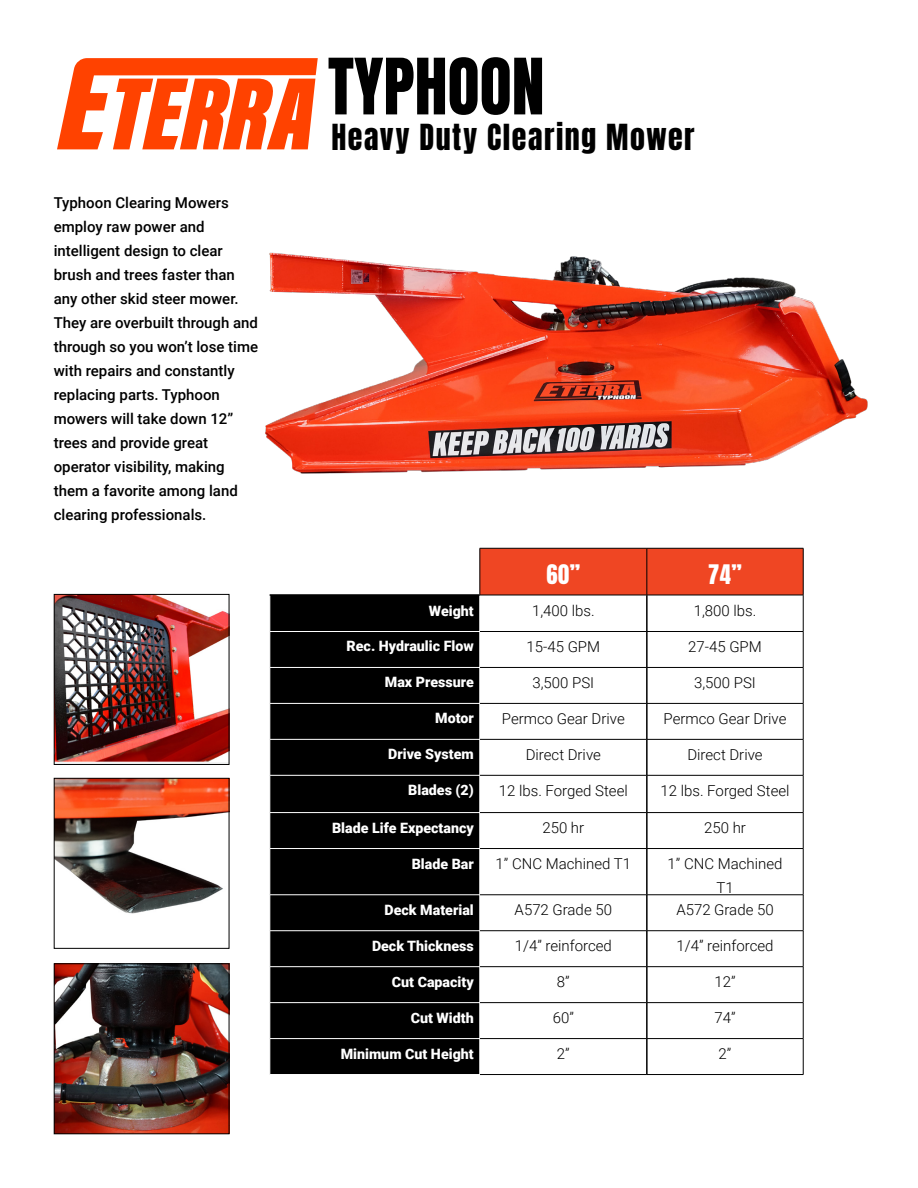
<style>
.page{position:relative;width:918px;height:1188px;background:#fff}
.page>*{position:absolute;margin:0;border:0;box-sizing:border-box;transform-origin:0 0}
.t1{font:66px "Anton";color:#000}
.t2{font:30px "Anton";letter-spacing:.05em;color:#000}
.t3{font:22.5px "Anton";color:#fff}
.t4{font:500 15px/24px "Roboto";color:#000}
.t5{font:300 15px/24px "Roboto";color:#000;text-align:center}
.t6{font:900 14.25px "Roboto";color:#fff}
</style>
<div class="page">
<svg style="left:57px;top:58px;width:261px;height:91px"></svg>
<img style="left:265px;top:252px;width:603px;height:297px">
<div style="left:481px;top:549px;width:322px;height:46px;background:#ef4623"></div>
<div style="left:271px;top:596px;width:209px;height:478px;background:#000"></div>
<svg style="left:481px;top:632px;width:322px;height:406px"></svg>
<hr style="left:270px;top:594px;width:210px;height:2px;background:#000">
<hr style="left:646px;top:595px;width:2px;height:36px;background:#000">
<hr style="left:646px;top:632px;width:2px;height:35px;background:#000">
<hr style="left:646px;top:668px;width:2px;height:35px;background:#000">
<hr style="left:646px;top:704px;width:2px;height:35px;background:#000">
<hr style="left:646px;top:740px;width:2px;height:35px;background:#000">
<hr style="left:646px;top:776px;width:2px;height:36px;background:#000">
<hr style="left:646px;top:813px;width:2px;height:35px;background:#000">
<hr style="left:646px;top:849px;width:2px;height:46px;background:#000">
<hr style="left:646px;top:895px;width:2px;height:36px;background:#000">
<hr style="left:646px;top:931px;width:2px;height:35px;background:#000">
<hr style="left:646px;top:967px;width:2px;height:35px;background:#000">
<hr style="left:646px;top:1003px;width:2px;height:35px;background:#000">
<hr style="left:646px;top:1039px;width:2px;height:35px;background:#000">
<hr style="left:270px;top:631px;width:210px;height:1px;background:#fff">
<hr style="left:270px;top:667px;width:210px;height:1px;background:#fff">
<hr style="left:270px;top:703px;width:210px;height:1px;background:#fff">
<hr style="left:270px;top:739px;width:210px;height:1px;background:#fff">
<hr style="left:270px;top:775px;width:210px;height:1px;background:#fff">
<hr style="left:270px;top:812px;width:210px;height:1px;background:#fff">
<hr style="left:270px;top:848px;width:210px;height:1px;background:#fff">
<hr style="left:270px;top:895px;width:210px;height:1px;background:#fff">
<hr style="left:270px;top:930px;width:210px;height:1px;background:#fff">
<hr style="left:270px;top:966px;width:210px;height:1px;background:#fff">
<hr style="left:270px;top:1002px;width:210px;height:1px;background:#fff">
<hr style="left:270px;top:1038px;width:210px;height:1px;background:#fff">
<hr style="left:803px;top:595px;width:1px;height:36px;background:#000">
<hr style="left:480px;top:631px;width:167px;height:1px;background:#000">
<hr style="left:647px;top:631px;width:156px;height:1px;background:#000">
<hr style="left:803px;top:632px;width:1px;height:35px;background:#000">
<hr style="left:480px;top:667px;width:167px;height:1px;background:#000">
<hr style="left:647px;top:667px;width:156px;height:1px;background:#000">
<hr style="left:803px;top:668px;width:1px;height:35px;background:#000">
<hr style="left:480px;top:703px;width:167px;height:1px;background:#000">
<hr style="left:647px;top:703px;width:156px;height:1px;background:#000">
<hr style="left:803px;top:704px;width:1px;height:35px;background:#000">
<hr style="left:480px;top:739px;width:167px;height:1px;background:#000">
<hr style="left:647px;top:739px;width:156px;height:1px;background:#000">
<hr style="left:803px;top:740px;width:1px;height:35px;background:#000">
<hr style="left:480px;top:775px;width:167px;height:1px;background:#000">
<hr style="left:647px;top:775px;width:156px;height:1px;background:#000">
<hr style="left:803px;top:776px;width:1px;height:36px;background:#000">
<hr style="left:480px;top:812px;width:167px;height:1px;background:#000">
<hr style="left:647px;top:812px;width:156px;height:1px;background:#000">
<hr style="left:803px;top:813px;width:1px;height:35px;background:#000">
<hr style="left:480px;top:848px;width:167px;height:1px;background:#000">
<hr style="left:647px;top:848px;width:156px;height:1px;background:#000">
<hr style="left:803px;top:849px;width:1px;height:46px;background:#000">
<hr style="left:480px;top:895px;width:167px;height:1px;background:#000">
<hr style="left:647px;top:895px;width:156px;height:1px;background:#000">
<hr style="left:803px;top:895px;width:1px;height:36px;background:#000">
<hr style="left:480px;top:930px;width:167px;height:1px;background:#000">
<hr style="left:647px;top:930px;width:156px;height:1px;background:#000">
<hr style="left:803px;top:931px;width:1px;height:35px;background:#000">
<hr style="left:480px;top:966px;width:167px;height:1px;background:#000">
<hr style="left:647px;top:966px;width:156px;height:1px;background:#000">
<hr style="left:803px;top:967px;width:1px;height:35px;background:#000">
<hr style="left:480px;top:1002px;width:167px;height:1px;background:#000">
<hr style="left:647px;top:1002px;width:156px;height:1px;background:#000">
<hr style="left:803px;top:1003px;width:1px;height:35px;background:#000">
<hr style="left:480px;top:1038px;width:167px;height:1px;background:#000">
<hr style="left:647px;top:1038px;width:156px;height:1px;background:#000">
<hr style="left:803px;top:1039px;width:1px;height:35px;background:#000">
<hr style="left:480px;top:1074px;width:167px;height:1px;background:#000">
<hr style="left:647px;top:1074px;width:156px;height:1px;background:#000">
<hr style="left:480px;top:548px;width:167px;height:1px;background:#000">
<hr style="left:480px;top:548px;width:1px;height:47px;background:#000">
<hr style="left:647px;top:548px;width:156px;height:1px;background:#000">
<hr style="left:647px;top:548px;width:1px;height:47px;background:#000">
<hr style="left:803px;top:548px;width:1px;height:47px;background:#000">
<hr style="left:480px;top:595px;width:167px;height:1px;background:#000">
<hr style="left:647px;top:595px;width:156px;height:1px;background:#000">
<img style="left:56px;top:596px;width:171px;height:165px">
<div style="left:54px;top:594px;width:175px;height:171px;border:1px solid #000"></div>
<img style="left:56px;top:780px;width:171px;height:134px">
<div style="left:54px;top:778px;width:175px;height:171px;border:1px solid #000"></div>
<img style="left:56px;top:966px;width:171px;height:166px">
<div style="left:54px;top:964px;width:175px;height:170px;border:1px solid #000"></div>
<p class="t4" style="left:54px;top:190px;width:206px">Typhoon Clearing Mowers employ raw power and intelligent design to clear brush and trees faster than any other skid steer mower.<br>They are overbuilt through and through so you won’t lose time with repairs and constantly replacing parts. Typhoon mowers will take down 12” trees and provide great operator visibility, making them a favorite among land clearing professionals.</p>
<h1 class="t1" style="left:328px;top:53px;width:218px">TYPHOON</h1>
<h2 class="t2" style="left:331px;top:123px;width:365px">Heavy Duty Clearing Mower</h2>
<h3 class="t3" style="left:546px;top:563px;width:35px">60”</h3>
<h3 class="t3" style="left:708px;top:563px;width:35px">74”</h3>
<p class="t6" style="left:429px;top:600px;width:46px">Weight</p>
<p class="t5" style="left:532px;top:598px;width:64px">1,400 lbs.</p>
<p class="t5" style="left:694px;top:598px;width:64px">1,800 lbs.</p>
<p class="t6" style="left:347px;top:636px;width:129px">Rec. Hydraulic Flow</p>
<p class="t5" style="left:527px;top:634px;width:75px">15-45 GPM</p>
<p class="t5" style="left:688px;top:634px;width:75px">27-45 GPM</p>
<p class="t6" style="left:385px;top:672px;width:90px">Max Pressure</p>
<p class="t5" style="left:532px;top:670px;width:63px">3,500 PSI</p>
<p class="t5" style="left:694px;top:670px;width:63px">3,500 PSI</p>
<p class="t6" style="left:435px;top:708px;width:40px">Motor</p>
<p class="t5" style="left:502px;top:706px;width:124px">Permco Gear Drive</p>
<p class="t5" style="left:664px;top:706px;width:124px">Permco Gear Drive</p>
<p class="t6" style="left:388px;top:744px;width:87px">Drive System</p>
<p class="t5" style="left:526px;top:742px;width:77px">Direct Drive</p>
<p class="t5" style="left:687px;top:742px;width:77px">Direct Drive</p>
<p class="t6" style="left:408px;top:780px;width:67px">Blades (2)</p>
<p class="t5" style="left:499px;top:778px;width:130px">12 lbs. Forged Steel</p>
<p class="t5" style="left:661px;top:778px;width:130px">12 lbs. Forged Steel</p>
<p class="t6" style="left:332px;top:818px;width:143px">Blade Life Expectancy</p>
<p class="t5" style="left:542px;top:815px;width:43px">250 hr</p>
<p class="t5" style="left:704px;top:815px;width:43px">250 hr</p>
<p class="t6" style="left:412px;top:853px;width:64px">Blade Bar</p>
<p class="t5" style="left:496px;top:851px;width:137px">1” CNC Machined T1</p>
<p class="t5" style="left:668px;top:851px;width:116px">1” CNC Machined<br>T1</p>
<p class="t6" style="left:385px;top:900px;width:91px">Deck Material</p>
<p class="t5" style="left:515px;top:897px;width:99px">A572 Grade 50</p>
<p class="t5" style="left:676px;top:897px;width:99px">A572 Grade 50</p>
<p class="t6" style="left:372px;top:936px;width:103px">Deck Thickness</p>
<p class="t5" style="left:515px;top:933px;width:99px">1/4” reinforced</p>
<p class="t5" style="left:676px;top:933px;width:99px">1/4” reinforced</p>
<p class="t6" style="left:392px;top:972px;width:83px">Cut Capacity</p>
<p class="t5" style="left:557px;top:969px;width:14px">8”</p>
<p class="t5" style="left:714px;top:969px;width:23px">12”</p>
<p class="t6" style="left:411px;top:1008px;width:65px">Cut Width</p>
<p class="t5" style="left:553px;top:1005px;width:23px">60”</p>
<p class="t5" style="left:714px;top:1005px;width:23px">74”</p>
<p class="t6" style="left:341px;top:1044px;width:135px">Minimum Cut Height</p>
<p class="t5" style="left:557px;top:1041px;width:14px">2”</p>
<p class="t5" style="left:719px;top:1041px;width:14px">2”</p>
</div>
